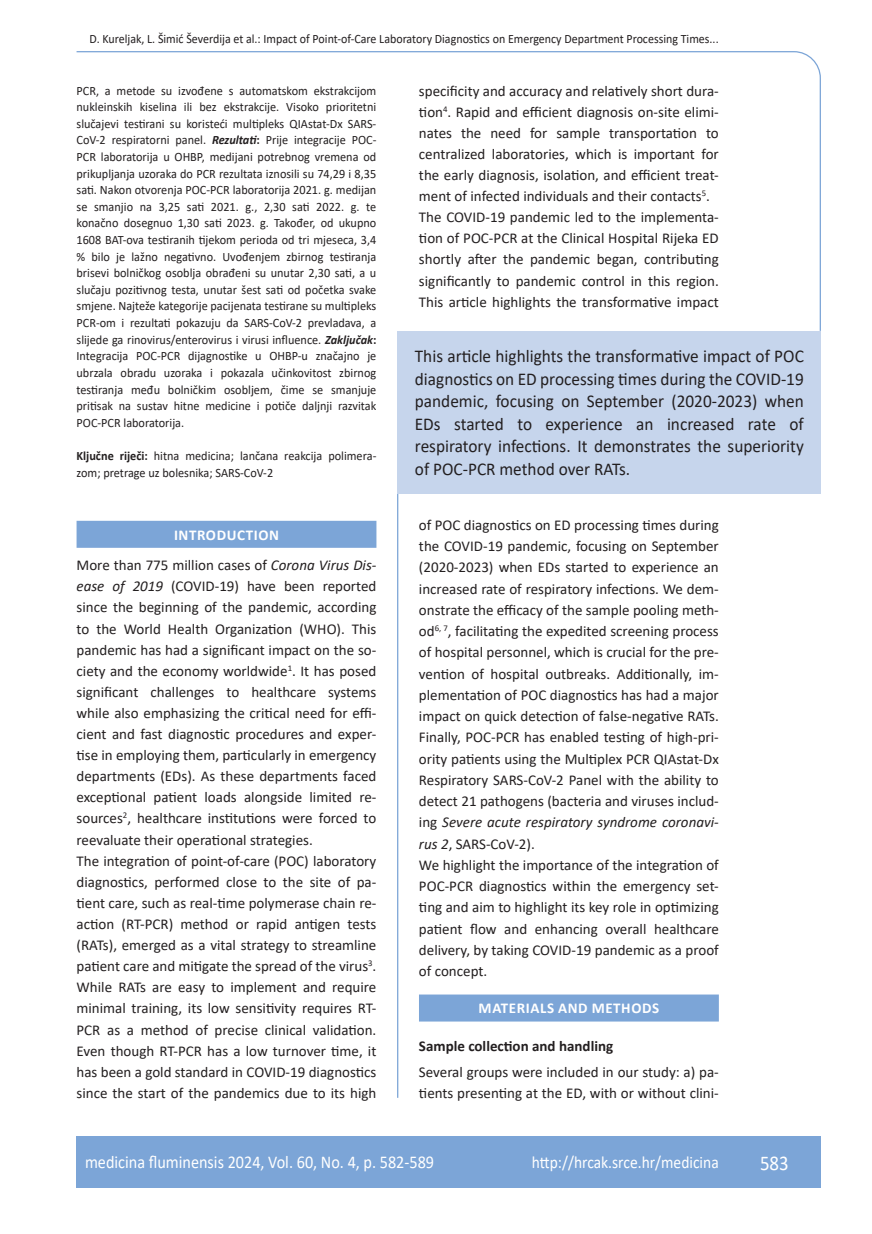
<style>
.page{position:relative;width:872px;height:1234px;background:#fff}
.page>*{position:absolute;margin:0;border:0;box-sizing:border-box;transform-origin:0 0}
.t1{font:21px "Calibri";color:#fff;scale:.9 1}
.anterfile{font:18px/22.5px "Calibri";color:#231f20;text-align:justify;scale:.96 1}
.t2{font:18px "Calibri";color:#fff;scale:.9 1}
.t3{font:17.25px "Calibri";color:#fff;scale:.9 1}
.osnovni_tekst{font:15px/21.1px "Calibri";color:#231f20;text-align:justify}
.naslov_ruler{font:700 15px "Calibri";letter-spacing:.04em;color:#fff}
.podnaslov{font:700 15px "Calibri";color:#231f20}
.summary{font:12.75px/16.6px "Calibri";color:#231f20;text-align:justify;scale:.96 1}
.glava{font:12.75px "Calibri";color:#231f20;scale:.94 1}
.key_words{font:12.75px/16.6px "Calibri";color:#231f20;scale:.96 1}
.s1{font-weight:700;font-style:italic}
.s2{font-weight:700}
.s3{font-style:italic}
</style>
<div class="page">
<svg style="left:76px;top:51px;width:745px;height:281px"></svg>
<hr style="left:397px;top:492px;width:1px;height:605px;background:#7ca5d7">
<div style="left:77px;top:1135px;width:744px;height:51px;background:#7ca5d7"></div>
<div style="left:77px;top:520px;width:299px;height:27px;background:#7ca5d7"></div>
<div style="left:398px;top:331px;width:423px;height:163px;background:#c6d5ec"></div>
<div style="left:419px;top:994px;width:300px;height:27px;background:#7ca5d7"></div>
<p class="glava" style="left:90px;top:29px;width:670px">D. Kureljak, L. Šimić Ševerdija et al.: Impact of Point-of-Care Laboratory Diagnostics on Emergency Department Processing Times...</p>
<p class="summary" style="left:77px;top:82px;width:314px">PCR, a metode su izvođene s automatskom ekstrakcijom nukleinskih kiselina ili bez ekstrakcije. Visoko prioritetni slučajevi testirani su koristeći multipleks QIAstat-Dx SARS-CoV-2 respiratorni panel. <span class="s1">Rezultati</span><span class="s2">:</span> Prije integracije POC-PCR laboratorija u OHBP, medijani potrebnog vremena od prikupljanja uzoraka do PCR rezultata iznosili su 74,29 i 8,35 sati. Nakon otvorenja POC-PCR laboratorija 2021. g. medijan se smanjio na 3,25 sati 2021. g., 2,30 sati 2022. g. te konačno dosegnuo 1,30 sati 2023. g. Također, od ukupno 1608 BAT-ova testiranih tijekom perioda od tri mjeseca, 3,4 % bilo je lažno negativno. Uvođenjem zbirnog testiranja brisevi bolničkog osoblja obrađeni su unutar 2,30 sati, a u slučaju pozitivnog testa, unutar šest sati od početka svake smjene. Najteže kategorije pacijenata testirane su multipleks PCR-om i rezultati pokazuju da SARS-CoV-2 prevladava, a slijede ga rinovirus/enterovirus i virusi influence. <span class="s1">Zaključak</span><span class="s2">:<br></span>Integracija POC-PCR dijagnostike u OHBP-u značajno je ubrzala obradu uzoraka i pokazala učinkovitost zbirnog testiranja među bolničkim osobljem, čime se smanjuje pritisak na sustav hitne medicine i potiče daljnji razvitak POC-PCR laboratorija.</p>
<p class="key_words" style="left:77px;top:447px;width:314px"><span class="s2">Ključne riječi:</span> hitna medicina; lančana reakcija polimera&shy;zom; pretrage uz bolesnika; SARS-CoV-2</p>
<p class="naslov_ruler" style="left:174px;top:524px;width:106px">INTRODUCTION</p>
<p class="osnovni_tekst" style="left:77px;top:554px;width:301px">More than 775 million cases of <span class="s3">Corona Virus Dis&shy;ease of 2019</span> (COVID-19) have been reported since the beginning of the pandemic, according to the World Health Organization (WHO). This pandemic has had a significant impact on the so&shy;ciety and the economy worldwide<sup>1</sup>. It has posed significant challenges to healthcare systems while also emphasizing the critical need for effi&shy;cient and fast diagnostic procedures and exper&shy;tise in employing them, particularly in emergency departments (EDs). As these departments faced exceptional patient loads alongside limited re&shy;sources<sup>2</sup>, healthcare institutions were forced to reevaluate their operational strategies.</p>
<p class="osnovni_tekst" style="left:77px;top:849px;width:301px">The integration of point-of-care (POC) laboratory diagnostics, performed close to the site of pa&shy;tient care, such as real-time polymerase chain re&shy;action (RT-PCR) method or rapid antigen tests (RATs), emerged as a vital strategy to streamline patient care and mitigate the spread of the virus<sup>3</sup>.<br>While RATs are easy to implement and require minimal training, its low sensitivity requires RT-PCR as a method of precise clinical validation.<br>Even though RT-PCR has a low turnover time, it has been a gold standard in COVID-19 diagnostics since the start of the pandemics due to its high</p>
<p class="osnovni_tekst" style="left:419px;top:80px;width:301px">specificity and accuracy and relatively short dura&shy;tion<sup>4</sup>. Rapid and efficient diagnosis on-site elimi&shy;nates the need for sample transportation to centralized laboratories, which is important for the early diagnosis, isolation, and efficient treat&shy;ment of infected individuals and their contacts<sup>5</sup>.</p>
<p class="osnovni_tekst" style="left:419px;top:206px;width:301px">The COVID-19 pandemic led to the implementa&shy;tion of POC-PCR at the Clinical Hospital Rijeka ED shortly after the pandemic began, contributing significantly to pandemic control in this region.<br>This article highlights the transformative impact</p>
<p class="anterfile" style="left:415px;top:344px;width:407px">This article highlights the transformative impact of POC diagnostics on ED processing times during the COVID-19 pandemic, focusing on September (2020-2023) when EDs started to experience an increased rate of respiratory infections. It demonstrates the superiority of POC-PCR method over RATs.</p>
<p class="osnovni_tekst" style="left:419px;top:513px;width:301px">of POC diagnostics on ED processing times during the COVID-19 pandemic, focusing on September (2020-2023) when EDs started to experience an increased rate of respiratory infections. We dem&shy;onstrate the efficacy of the sample pooling meth&shy;od<sup>6,</sup> <sup>7</sup>, facilitating the expedited screening process of hospital personnel, which is crucial for the pre&shy;vention of hospital outbreaks. Additionally, im&shy;plementation of POC diagnostics has had a major impact on quick detection of false-negative RATs.<br>Finally, POC-PCR has enabled testing of high-pri&shy;ority patients using the Multiplex PCR QIAstat-Dx Respiratory SARS-CoV-2 Panel with the ability to detect 21 pathogens (bacteria and viruses includ&shy;ing <span class="s3">Severe acute respiratory syndrome coronavi&shy;rus 2</span>, SARS-CoV-2).</p>
<p class="osnovni_tekst" style="left:419px;top:853px;width:301px">We highlight the importance of the integration of POC-PCR diagnostics within the emergency set&shy;ting and aim to highlight its key role in optimizing patient flow and enhancing overall healthcare delivery, by taking COVID-19 pandemic as a proof of concept.</p>
<p class="naslov_ruler" style="left:478px;top:997px;width:182px">MATERIALS AND METHODS</p>
<p class="podnaslov" style="left:419px;top:1035px;width:196px">Sample collection and handling</p>
<p class="osnovni_tekst" style="left:419px;top:1060px;width:301px">Several groups were included in our study: a) pa&shy;tients presenting at the ED, with or without clini-</p>
<p class="t2" style="left:85px;top:1149px;width:389px">medicina fluminensis 2024, Vol. 60, No. 4, p. 582-589</p>
<p class="t3" style="left:532px;top:1150px;width:209px">http://hrcak.srce.hr/medicina</p>
<p class="t1" style="left:760px;top:1147px;width:33px">583</p>
</div>
